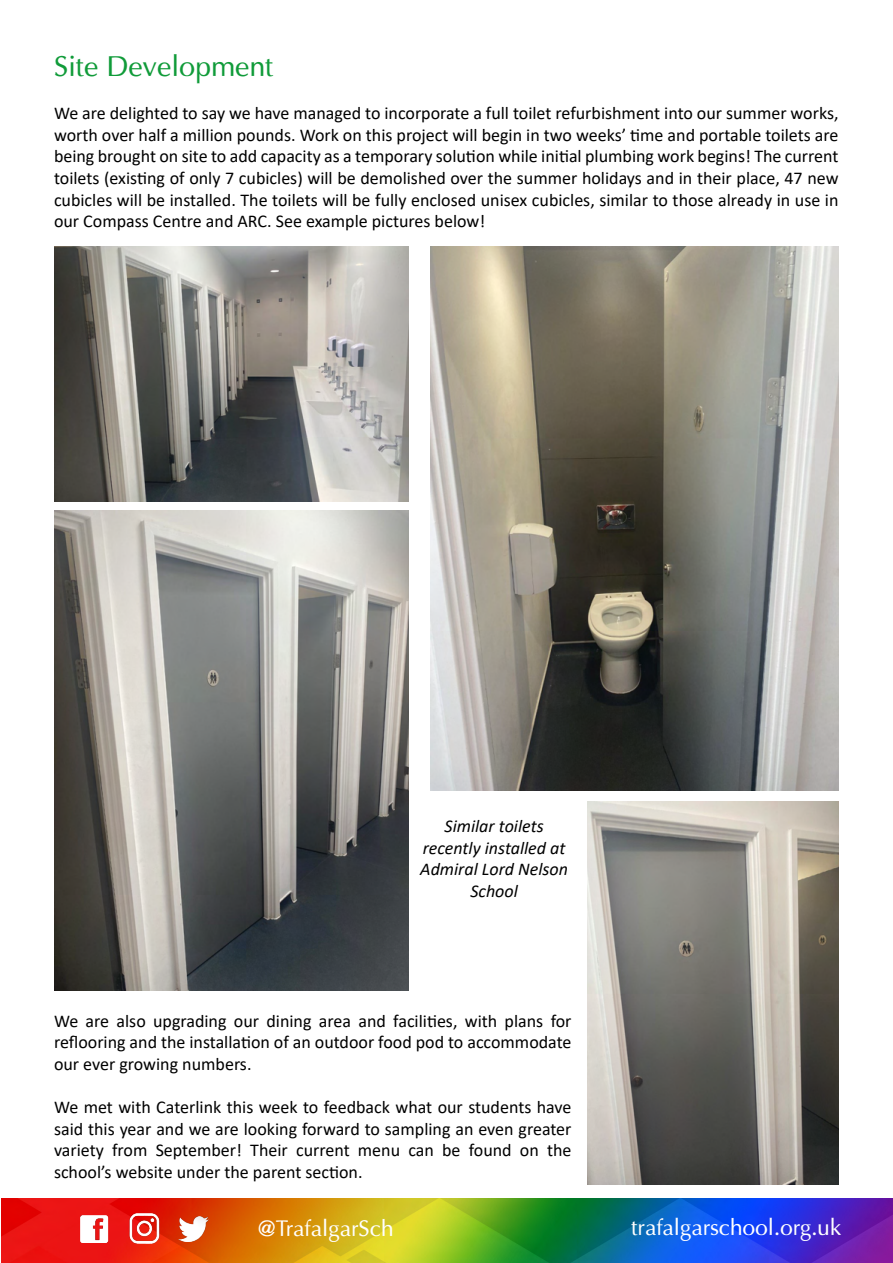
<style>
.page{position:relative;width:893px;height:1263px;background:#fff}
.page>*{position:absolute;margin:0;border:0;box-sizing:border-box;transform-origin:0 0}
.t1{font:28.5px "Optima";color:#109b39}
.t2{font:22.5px "Optima";color:#fff}
.t3{font:18px/21.6px "Calibri";color:#000;text-align:justify}
.t4{font:italic 18px/21.6px "Calibri";color:#000;text-align:center}
</style>
<div class="page">
<img style="left:1px;top:1199px;width:892px;height:64px">
<img style="left:178px;top:1216px;width:31px;height:25px">
<img style="left:124px;top:1214px;width:39px;height:29px">
<img style="left:80px;top:1215px;width:32px;height:27px">
<img style="left:431px;top:247px;width:408px;height:544px">
<img style="left:54px;top:247px;width:354px;height:255px">
<img style="left:54px;top:510px;width:354px;height:480px">
<img style="left:587px;top:801px;width:252px;height:383px">
<h1 class="t1" style="left:54px;top:49px;width:221px">Site Development</h1>
<p class="t3" style="left:54px;top:102px;width:786px">We are delighted to say we have managed to incorporate a full toilet refurbishment into our summer works, worth over half a million pounds. Work on this project will begin in two weeks’ time and portable toilets are being brought on site to add capacity as a temporary solution while initial plumbing work begins! The current toilets (existing of only 7 cubicles) will be demolished over the summer holidays and in their place, 47 new cubicles will be installed. The toilets will be fully enclosed unisex cubicles, similar to those already in use in our Compass Centre and ARC. See example pictures below!</p>
<p class="t4" style="left:420px;top:814px;width:149px">Similar toilets recently installed at<br>Admiral Lord Nelson<br>School</p>
<p class="t3" style="left:54px;top:1009px;width:519px">We are also upgrading our dining area and facilities, with plans for reflooring and the installation of an outdoor food pod to accommodate our ever growing numbers.</p>
<p class="t3" style="left:54px;top:1096px;width:519px">We met with Caterlink this week to feedback what our students have said this year and we are looking forward to sampling an even greater variety from September! Their current menu can be found on the school’s website under the parent section.</p>
<p class="t2" style="left:258px;top:1215px;width:138px">@TrafalgarSch</p>
<p class="t2" style="left:631px;top:1214px;width:212px">trafalgarschool.org.uk</p>
</div>
